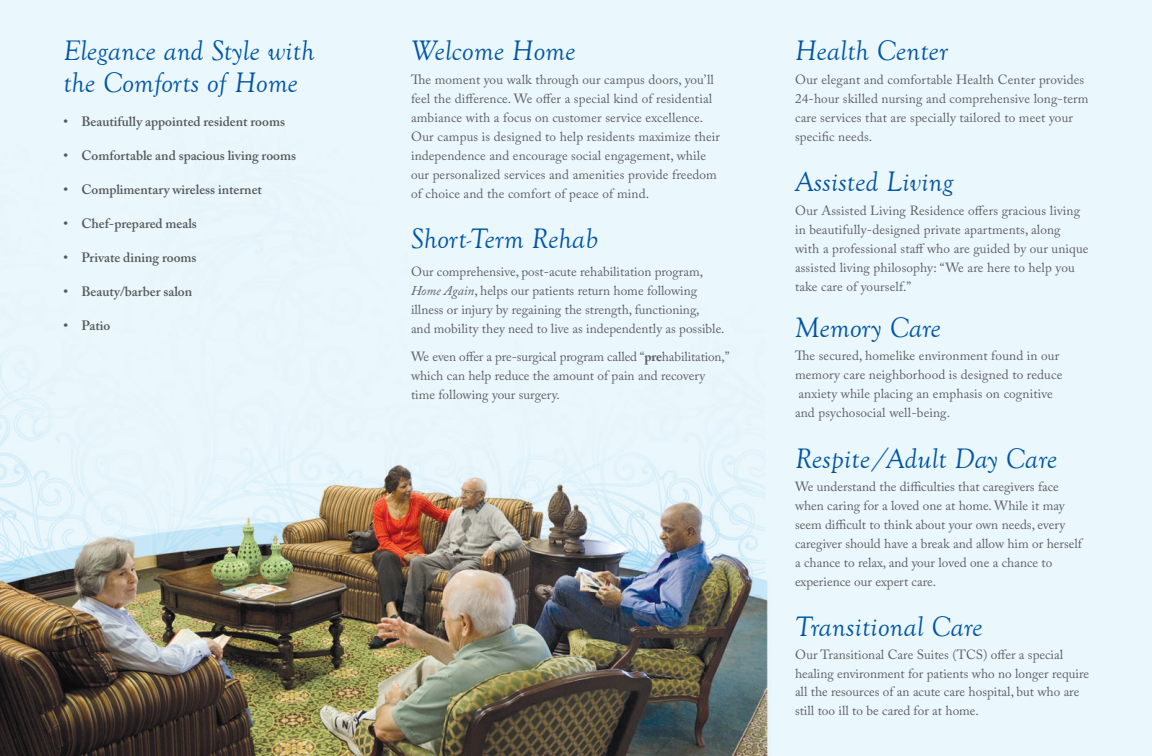
<style>
.page{position:relative;width:1152px;height:756px;background:#fff}
.page>*{position:absolute;margin:0;border:0;box-sizing:border-box;transform-origin:0 0}
.t1{font:italic 29px/32px "Goudy Old Style T";letter-spacing:.01em;color:#0155a5}
.t2{font:600 13.5px "Adobe Caslon Pro";color:#57585a}
.t3{font:13.2px/19px "Adobe Caslon Pro";letter-spacing:.01em;color:#616164}
.s1{font-style:italic}
.s2{font-weight:700}
</style>
<div class="page">
<img style="left:0;top:0;width:1152px;height:756px">
<h1 class="t1" style="left:63px;top:35px;width:253px">Elegance and Style with the Comforts of Home</h1>
<p class="t2" style="left:63px;top:114px;width:223px">• Beautifully appointed resident rooms</p>
<p class="t2" style="left:63px;top:148px;width:234px">• Comfortable and spacious living rooms</p>
<p class="t2" style="left:63px;top:182px;width:200px">• Complimentary wireless internet</p>
<p class="t2" style="left:63px;top:216px;width:135px">• Chef-prepared meals</p>
<p class="t2" style="left:63px;top:250px;width:135px">• Private dining rooms</p>
<p class="t2" style="left:63px;top:284px;width:130px">• Beauty/barber salon</p>
<p class="t2" style="left:63px;top:318px;width:49px">• Patio</p>
<h1 class="t1" style="left:411px;top:35px;width:166px">Welcome Home</h1>
<p class="t3" style="left:411px;top:70px;width:311px">The moment you walk through our campus doors, you’ll feel the difference. We offer a special kind of residential ambiance with a focus on customer service excellence.<br>Our campus is designed to help residents maximize their independence and encourage social engagement, while our personalized services and amenities provide freedom of choice and the comfort of peace of mind.</p>
<h1 class="t1" style="left:411px;top:223px;width:188px">Short-Term Rehab</h1>
<p class="t3" style="left:411px;top:262px;width:315px">Our comprehensive, post-acute rehabilitation program, <span class="s1">Home Again</span>, helps our patients return home following illness or injury by regaining the strength, functioning,<br>and mobility they need to live as independently as possible.</p>
<p class="t3" style="left:411px;top:347px;width:320px">We even offer a pre-surgical program called “<span class="s2">pre</span>habilitation,” which can help reduce the amount of pain and recovery time following your surgery.</p>
<h1 class="t1" style="left:795px;top:35px;width:154px">Health Center</h1>
<p class="t3" style="left:795px;top:70px;width:295px">Our elegant and comfortable Health Center provides 24-hour skilled nursing and comprehensive long-term care services that are specially tailored to meet your specific needs.</p>
<h1 class="t1" style="left:795px;top:166px;width:159px">Assisted Living</h1>
<p class="t3" style="left:795px;top:201px;width:295px">Our Assisted Living Residence offers gracious living in beautifully-designed private apartments, along<br>with a professional staff who are guided by our unique assisted living philosophy: “We are here to help you take care of yourself.”</p>
<h1 class="t1" style="left:795px;top:312px;width:147px">Memory Care</h1>
<p class="t3" style="left:795px;top:346px;width:269px">The secured, homelike environment found in our memory care neighborhood is designed to reduce anxiety while placing an emphasis on cognitive and psychosocial well-being.</p>
<h1 class="t1" style="left:795px;top:443px;width:264px">Respite/Adult Day Care</h1>
<p class="t3" style="left:795px;top:477px;width:288px">We understand the difficulties that caregivers face when caring for a loved one at home. While it may seem difficult to think about your own needs, every caregiver should have a break and allow him or herself a chance to relax, and your loved one a chance to experience our expert care.</p>
<h1 class="t1" style="left:795px;top:611px;width:189px">Transitional Care</h1>
<p class="t3" style="left:795px;top:645px;width:296px;line-height:18.5px">Our Transitional Care Suites (TCS) offer a special healing environment for patients who no longer require all the resources of an acute care hospital, but who are still too ill to be cared for at home.</p>
</div>
